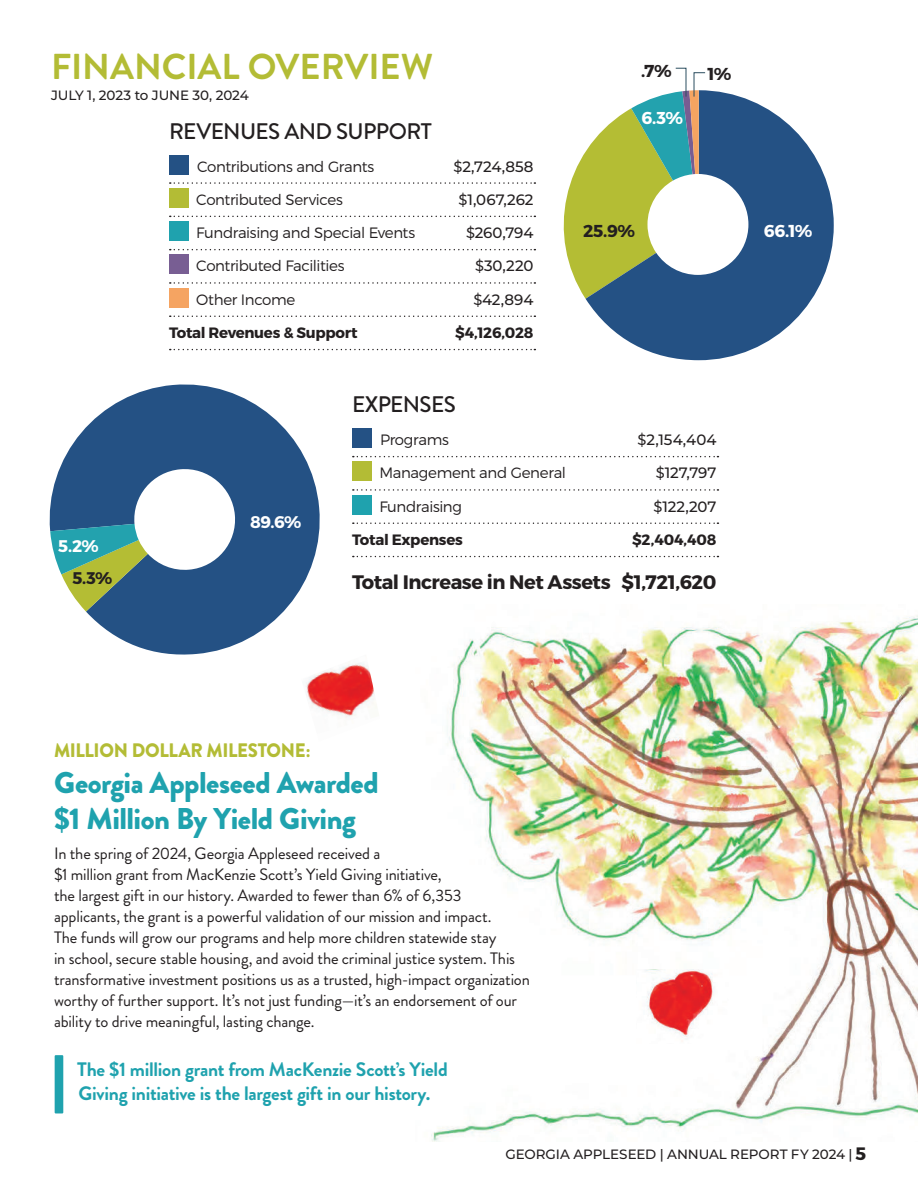
<style>
.page{position:relative;width:918px;height:1188px;background:#fff}
.page>*{position:absolute;margin:0;border:0;box-sizing:border-box;transform-origin:0 0}
.t1{font:700 36px "Brandon Grotesque";color:#b3bc35}
.t2{font:900 30px/36px "Brandon Grotesque";letter-spacing:-.015em;color:#1fa2ae}
.t3{font:500 22.5px "Brandon Grotesque";letter-spacing:-.03em;color:#231f20}
.t4{font:700 19.5px/24px "Brandon Grotesque";letter-spacing:-.015em;color:#1fa2ae}
.t5{font:700 19.5px "Montserrat";letter-spacing:-.025em;color:#231f20}
.t6{font:900 19.5px "Brandon Grotesque";letter-spacing:-.02em;color:#b3bc35;scale:.95 1}
.t7{font:700 17.25px "Montserrat";color:#231f20}
.t8{font:700 17.25px "Montserrat";color:#fff}
.t9{font:700 16.8px "Montserrat";color:#fff}
.t10{font:700 16.8px "Montserrat";color:#231f20}
.t11{font:16.5px/21px "Brandon Grotesque";letter-spacing:-.01em;color:#231f20}
.t12{font:300 15px "Montserrat";letter-spacing:-.025em;color:#231f20}
.t13{font:500 15px "Montserrat";color:#231f20}
.t14{font:700 15px "Montserrat";letter-spacing:-.02em;color:#231f20}
.t15{font:500 13.5px "Montserrat";letter-spacing:-.005em;color:#231f20}
.s1{font-weight:300}
.s2{font-weight:700;font-size:18px}
</style>
<div class="page">
<img style="left:431px;top:615px;width:487px;height:526px">
<svg style="left:170px;top:182px;width:365px;height:2px"></svg>
<svg style="left:170px;top:216px;width:365px;height:1px"></svg>
<svg style="left:170px;top:249px;width:365px;height:1px"></svg>
<svg style="left:170px;top:282px;width:365px;height:2px"></svg>
<svg style="left:170px;top:316px;width:365px;height:1px"></svg>
<svg style="left:170px;top:349px;width:365px;height:1px"></svg>
<div style="left:169px;top:155px;width:20px;height:20px;background:#245184"></div>
<div style="left:169px;top:188px;width:20px;height:20px;background:#b3bc35"></div>
<div style="left:169px;top:221px;width:20px;height:20px;background:#1fa2ae"></div>
<div style="left:169px;top:254px;width:20px;height:20px;background:#785e93"></div>
<div style="left:169px;top:288px;width:20px;height:20px;background:#f5a462"></div>
<svg style="left:586px;top:90px;width:248px;height:270px;fill:#245184"></svg>
<svg style="left:563px;top:68px;width:143px;height:231px"></svg>
<svg style="left:49px;top:384px;width:271px;height:271px;fill:#245184"></svg>
<svg style="left:50px;top:524px;width:98px;height:88px;background:#71a58c"></svg>
<svg style="left:353px;top:456px;width:365px;height:1px"></svg>
<svg style="left:353px;top:489px;width:365px;height:2px"></svg>
<svg style="left:353px;top:522px;width:365px;height:2px"></svg>
<svg style="left:353px;top:556px;width:365px;height:1px"></svg>
<div style="left:352px;top:428px;width:20px;height:20px;background:#245184"></div>
<div style="left:352px;top:461px;width:20px;height:20px;background:#b3bc35"></div>
<div style="left:352px;top:495px;width:20px;height:20px;background:#1fa2ae"></div>
<img style="left:301px;top:654px;width:76px;height:64px">
<img style="left:637px;top:970px;width:92px;height:74px">
<div style="left:55px;top:1055px;width:8px;height:58px;background:#1fa2ae"></div>
<h1 class="t1" style="left:51px;top:52px;width:384px">FINANCIAL OVERVIEW</h1>
<p class="t15" style="left:51px;top:90px;width:199px">JULY 1, 2023 to JUNE 30, 2024</p>
<h3 class="t3" style="left:169px;top:118px;width:264px">REVENUES AND SUPPORT</h3>
<p class="t12" style="left:197px;top:159px;width:179px">Contributions and Grants</p>
<p class="t13" style="left:454px;top:160px;width:82px"><span class="s1">$</span>2,724,858</p>
<p class="t12" style="left:196px;top:192px;width:148px">Contributed Services</p>
<p class="t13" style="left:458px;top:193px;width:77px"><span class="s1">$</span>1,067,262</p>
<p class="t12" style="left:196px;top:226px;width:221px">Fundraising and Special Events</p>
<p class="t13" style="left:466px;top:227px;width:69px"><span class="s1">$</span>260,794</p>
<p class="t12" style="left:196px;top:259px;width:150px">Contributed Facilities</p>
<p class="t13" style="left:475px;top:260px;width:60px"><span class="s1">$</span>30,220</p>
<p class="t12" style="left:196px;top:292px;width:101px">Other Income</p>
<p class="t13" style="left:473px;top:293px;width:62px"><span class="s1">$</span>42,894</p>
<p class="t14" style="left:169px;top:325px;width:190px">Total Revenues &amp; Support</p>
<p class="t14" style="left:455px;top:325px;width:80px">$4,126,028</p>
<p class="t7" style="left:641px;top:62px;width:32px">.7%</p>
<p class="t7" style="left:707px;top:65px;width:25px">1%</p>
<p class="t8" style="left:641px;top:110px;width:43px">6.3%</p>
<p class="t7" style="left:583px;top:222px;width:53px">25.9%</p>
<p class="t9" style="left:58px;top:538px;width:42px">5.2%</p>
<p class="t10" style="left:72px;top:570px;width:41px">5.3%</p>
<p class="t9" style="left:250px;top:514px;width:53px">89.6%</p>
<h3 class="t3" style="left:352px;top:392px;width:105px">EXPENSES</h3>
<p class="t12" style="left:380px;top:433px;width:70px">Programs</p>
<p class="t13" style="left:638px;top:434px;width:80px"><span class="s1">$</span>2,154,404</p>
<p class="t12" style="left:379px;top:466px;width:188px">Management and General</p>
<p class="t13" style="left:656px;top:467px;width:62px"><span class="s1">$</span>127,797</p>
<p class="t12" style="left:379px;top:499px;width:84px">Fundraising</p>
<p class="t13" style="left:653px;top:500px;width:65px"><span class="s1">$</span>122,207</p>
<p class="t14" style="left:352px;top:532px;width:112px">Total Expenses</p>
<p class="t14" style="left:632px;top:532px;width:86px">$2,404,408</p>
<p class="t5" style="left:352px;top:572px;width:366px">Total Increase in Net Assets $1,721,620</p>
<p class="t8" style="left:764px;top:222px;width:50px">66.1%</p>
<p class="t6" style="left:54px;top:742px;width:271px">MILLION DOLLAR MILESTONE:</p>
<h2 class="t2" style="left:54px;top:768px;width:326px">Georgia Appleseed Awarded $1 Million By Yield Giving</h2>
<p class="t11" style="left:54px;top:844px;width:477px">In the spring of 2024, Georgia Appleseed received a<br>$1 million grant from MacKenzie Scott’s Yield Giving initiative,<br>the largest gift in our history. Awarded to fewer than 6% of 6,353 applicants, the grant is a powerful validation of our mission and impact.<br>The funds will grow our programs and help more children statewide stay<br>in school, secure stable housing, and avoid the criminal justice system. This transformative investment positions us as a trusted, high-impact organization worthy of further support. It’s not just funding—it’s an endorsement of our ability to drive meaningful, lasting change.</p>
<p class="t4" style="left:77px;top:1060px;width:372px">The $1 million grant from MacKenzie Scott’s Yield<br>Giving initiative is the largest gift in our history.</p>
<p class="t15" style="left:506px;top:1149px;width:362px">GEORGIA APPLESEED | ANNUAL REPORT FY 2024 | <span class="s2">5</span></p>
</div>
